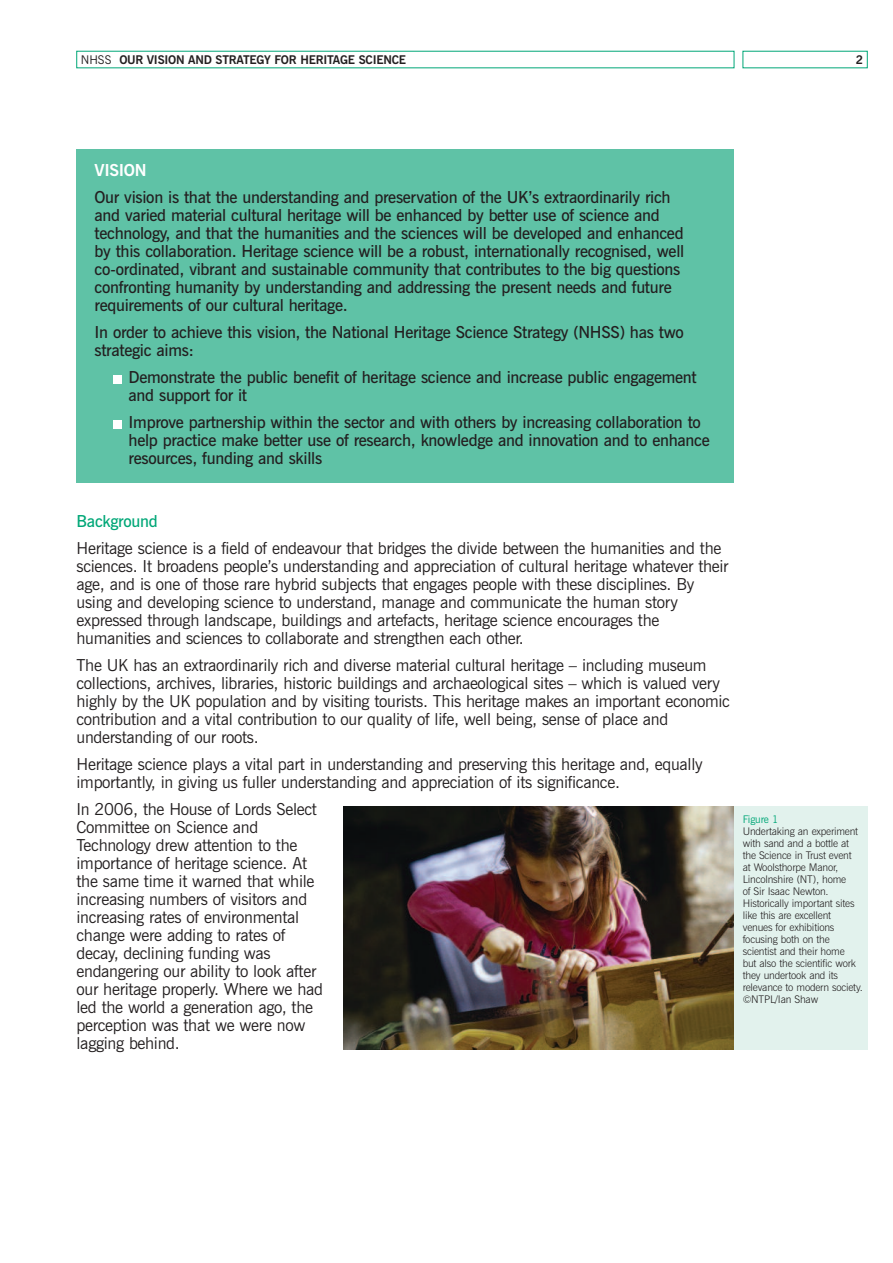
<style>
.page{position:relative;width:893px;height:1263px;background:#fff}
.page>*{position:absolute;margin:0;border:0;box-sizing:border-box;transform-origin:0 0}
.t1{font:16.5px/18px "News Gothic BT";letter-spacing:-.02em;color:#231f20}
.t2{font:600 16.5px/18px "News Gothic BT";letter-spacing:-.02em;color:#231f20}
.t3{font:600 16.5px "News Gothic BT";letter-spacing:-.02em;color:#00a777}
.t4{font:700 16.5px "News Gothic BT";letter-spacing:-.02em;color:#fff}
.t5{font:700 12px "News Gothic BT";letter-spacing:-.02em;color:#231f20}
.t6{font:300 10.5px/12px "News Gothic BT";letter-spacing:-.02em;color:#231f20}
.s1{font-weight:400}
.s2{font-weight:400;color:#00a777}
</style>
<div class="page">
<div style="left:77px;top:149px;width:657px;height:333px;background:#5fc2a6"></div>
<div style="left:113px;top:375px;width:9px;height:8px;background:#fff"></div>
<div style="left:113px;top:420px;width:9px;height:8px;background:#fff"></div>
<img style="left:343px;top:806px;width:391px;height:243px">
<div style="left:734px;top:806px;width:133px;height:243px;background:#e2f2ed"></div>
<p class="t5" style="left:81px;top:56px;width:327px"><span class="s1">NHSS</span> OUR VISION AND STRATEGY FOR HERITAGE SCIENCE</p>
<p class="t5" style="left:856px;top:56px;width:9px">2</p>
<h2 class="t4" style="left:95px;top:164px;width:54px">VISION</h2>
<p class="t2" style="left:95px;top:190px;width:591px">Our vision is that the understanding and preservation of the UK’s extraordinarily rich and varied material cultural heritage will be enhanced by better use of science and technology, and that the humanities and the sciences will be developed and enhanced by this collaboration. Heritage science will be a robust, internationally recognised, well co-ordinated, vibrant and sustainable community that contributes to the big questions confronting humanity by understanding and addressing the present needs and future requirements of our cultural heritage.</p>
<p class="t2" style="left:95px;top:325px;width:591px">In order to achieve this vision, the National Heritage Science Strategy (NHSS) has two strategic aims:</p>
<p class="t2" style="left:129px;top:370px;width:570px">Demonstrate the public benefit of heritage science and increase public engagement and support for it</p>
<p class="t2" style="left:129px;top:415px;width:583px">Improve partnership within the sector and with others by increasing collaboration to help practice make better use of research, knowledge and innovation and to enhance resources, funding and skills</p>
<h2 class="t3" style="left:77px;top:515px;width:83px">Background</h2>
<p class="t1" style="left:77px;top:541px;width:654px">Heritage science is a field of endeavour that bridges the divide between the humanities and the sciences. It broadens people’s understanding and appreciation of cultural heritage whatever their age, and is one of those rare hybrid subjects that engages people with these disciplines. By using and developing science to understand, manage and communicate the human story expressed through landscape, buildings and artefacts, heritage science encourages the humanities and sciences to collaborate and strengthen each other.</p>
<p class="t1" style="left:77px;top:658px;width:655px">The UK has an extraordinarily rich and diverse material cultural heritage – including museum collections, archives, libraries, historic buildings and archaeological sites – which is valued very highly by the UK population and by visiting tourists. This heritage makes an important economic contribution and a vital contribution to our quality of life, well being, sense of place and understanding of our roots.</p>
<p class="t1" style="left:77px;top:757px;width:628px">Heritage science plays a vital part in understanding and preserving this heritage and, equally importantly, in giving us fuller understanding and appreciation of its significance.</p>
<p class="t1" style="left:77px;top:802px;width:248px">In 2006, the House of Lords Select<br>Committee on Science and<br>Technology drew attention to the importance of heritage science. At the same time it warned that while increasing numbers of visitors and increasing rates of environmental change were adding to rates of decay, declining funding was endangering our ability to look after our heritage properly. Where we had led the world a generation ago, the perception was that we were now lagging behind.</p>
<p class="t6" style="left:743px;top:814px;width:122px"><span class="s2">Figure 1<br></span>Undertaking an experiment with sand and a bottle at the Science in Trust event<br>at Woolsthorpe Manor,<br>Lincolnshire (NT), home<br>of Sir Isaac Newton.<br>Historically important sites like this are excellent venues for exhibitions focusing both on the scientist and their home<br>but also the scientific work they undertook and its relevance to modern society. ©NTPL/Ian Shaw</p>
</div>
